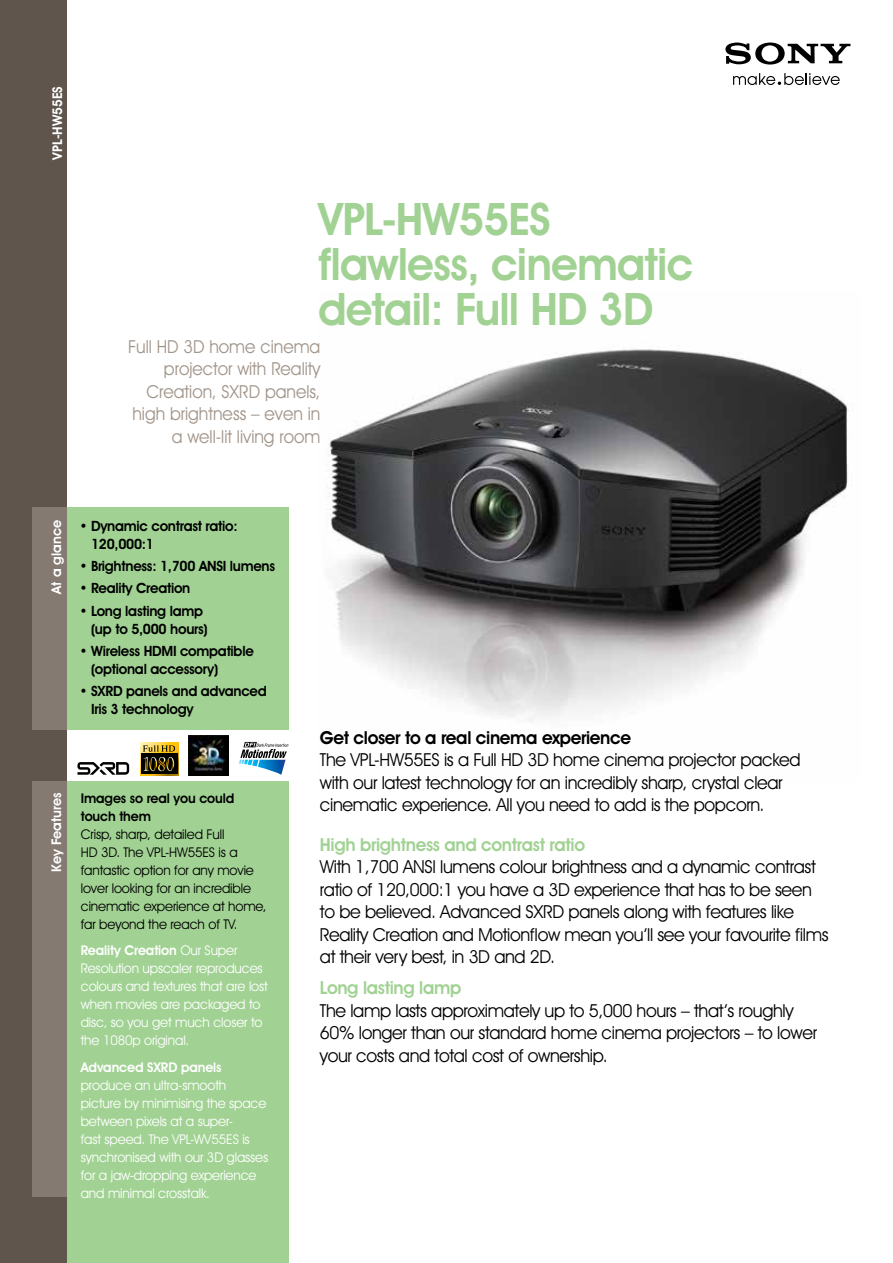
<style>
.page{position:relative;width:893px;height:1263px;background:#fff}
.page>*{position:absolute;margin:0;border:0;box-sizing:border-box;transform-origin:0 0}
.t1{font:600 45px/45px "Avant Garde IT Cby BT";letter-spacing:-.02em;color:#a1d293}
.t2{font:18px/22.5px "Avant Garde IT Cby BT";letter-spacing:-.02em;color:#000}
.t3{font:18px/22.5px "Avant Garde IT Cby BT";color:#a2958a;text-align:right;scale:.95 1}
.t4{font:600 18px "Avant Garde IT Cby BT";letter-spacing:-.02em;color:#a1d293}
.t5{font:600 18px "Avant Garde IT Cby BT";letter-spacing:-.02em;color:#000}
.t6{font:600 14.25px/18px "Avant Garde IT Cby BT";letter-spacing:-.02em;color:#000}
.t7{font:13.5px/18px "Avant Garde IT Cby BT";letter-spacing:-.01em;color:#fff}
.t8{font:13.5px/18px "Avant Garde IT Cby BT";letter-spacing:-.01em;color:#000}
.t9{font:600 13.5px "Avant Garde IT Cby BT";color:#fff}
.t10{font:600 13.5px/18px "Avant Garde IT Cby BT";letter-spacing:-.01em;color:#000}
.s1{font-weight:600}
</style>
<div class="page">
<img style="left:326px;top:349px;width:523px;height:372px">
<svg style="left:733px;top:73px;width:107px;height:12px"></svg>
<svg style="left:725px;top:43px;width:125px;height:22px"></svg>
<div style="left:65px;top:782px;width:223px;height:481px;background:#a1d293"></div>
<div style="left:0;top:0;width:67px;height:1263px;background:#60554c"></div>
<div style="left:32px;top:782px;width:35px;height:415px;background:#857a72"></div>
<div style="left:32px;top:507px;width:35px;height:223px;background:#857a72"></div>
<div style="left:67px;top:507px;width:221px;height:223px;background:#a1d293"></div>
<img style="left:189px;top:736px;width:39px;height:39px">
<svg style="left:140px;top:743px;width:38px;height:32px"></svg>
<div style="left:141px;top:754px;width:36px;height:20px;background:#000"></div>
<svg style="left:143px;top:745px;width:32px;height:26px"></svg>
<svg style="left:77px;top:762px;width:52px;height:13px"></svg>
<svg style="left:239px;top:742px;width:49px;height:33px"></svg>
<p class="t9" style="left:49px;top:160px;width:75px;rotate:-90deg">VPL-HW55ES</p>
<h1 class="t1" style="left:318px;top:196px;width:377px">VPL-HW55ES flawless, cinematic detail: Full HD 3D</h1>
<p class="t3" style="left:128px;top:335px;width:204px">Full HD 3D home cinema projector with Reality<br>Creation, SXRD panels, high brightness – even in a well-lit living room</p>
<p class="t9" style="left:48px;top:594px;width:75px;rotate:-90deg">At a glance</p>
<p class="t6" style="left:91px;top:517px;width:148px;text-indent:-12px">• Dynamic contrast ratio:<br>120,000:1</p>
<p class="t6" style="left:79px;top:557px;width:197px">• Brightness: 1,700 ANSI lumens</p>
<p class="t6" style="left:79px;top:579px;width:113px">• Reality Creation</p>
<p class="t6" style="left:91px;top:602px;width:118px;text-indent:-12px">• Long lasting lamp (up to 5,000 hours)</p>
<p class="t6" style="left:91px;top:642px;width:164px;text-indent:-12px">• Wireless HDMI compatible (optional accessory)</p>
<p class="t6" style="left:91px;top:682px;width:177px;text-indent:-12px">• SXRD panels and advanced<br>Iris 3 technology</p>
<p class="t9" style="left:48px;top:872px;width:81px;rotate:-90deg">Key Features</p>
<p class="t10" style="left:81px;top:789px;width:155px">Images so real you could touch them</p>
<p class="t8" style="left:81px;top:825px;width:187px">Crisp, sharp, detailed Full<br>HD 3D. The VPL-HW55ES is a fantastic option for any movie lover looking for an incredible cinematic experience at home, far beyond the reach of TV.</p>
<p class="t7" style="left:81px;top:941px;width:188px"><span class="s1">Reality Creation</span> Our Super<br>Resolution upscaler reproduces colours and textures that are lost when movies are packaged to disc, so you get much closer to the 1080p original.</p>
<p class="t9" style="left:81px;top:1059px;width:142px">Advanced SXRD panels</p>
<p class="t7" style="left:81px;top:1076px;width:189px">produce an ultra-smooth picture by minimising the space between pixels at a super-<br>fast speed. The VPL-WV55ES is synchronised with our 3D glasses for a jaw-dropping experience and minimal crosstalk.</p>
<p class="t5" style="left:320px;top:726px;width:313px">Get closer to a real cinema experience</p>
<p class="t2" style="left:320px;top:748px;width:482px">The VPL-HW55ES is a Full HD 3D home cinema projector packed with our latest technology for an incredibly sharp, crystal clear cinematic experience. All you need to add is the popcorn.</p>
<p class="t4" style="left:320px;top:833px;width:267px">High brightness and contrast ratio</p>
<p class="t2" style="left:320px;top:855px;width:510px">With 1,700 ANSI lumens colour brightness and a dynamic contrast ratio of 120,000:1 you have a 3D experience that has to be seen to be believed. Advanced SXRD panels along with features like Reality Creation and Motionflow mean you’ll see your favourite films at their very best, in 3D and 2D.</p>
<p class="t4" style="left:320px;top:977px;width:143px">Long lasting lamp</p>
<p class="t2" style="left:320px;top:999px;width:499px">The lamp lasts approximately up to 5,000 hours – that’s roughly<br>60% longer than our standard home cinema projectors – to lower your costs and total cost of ownership.</p>
</div>
